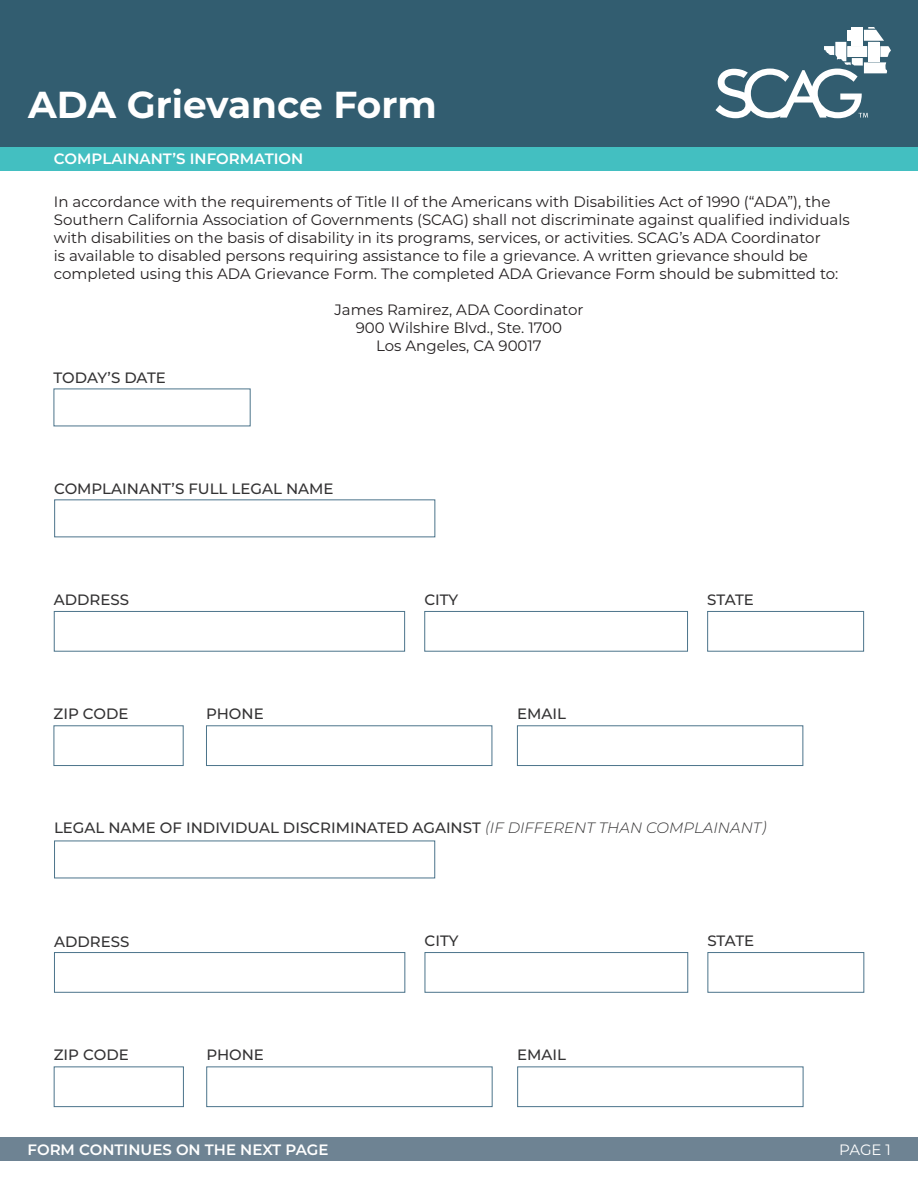
<style>
.page{position:relative;width:918px;height:1188px;background:#fff}
.page>*{position:absolute;margin:0;border:0;box-sizing:border-box;transform-origin:0 0}
.Body_text_Alt{font:700 37.5px "Montserrat";letter-spacing:-.005em;color:#fff}
.BT{font:15px/18px "Montserrat";color:#231f20}
.Field_Title{font:500 15px "Montserrat";color:#333233}
.BT-2{font:600 15px "Montserrat";color:#fff}
.BT-3{font:15px "Montserrat";color:#fff}
.s1{font-weight:300;font-style:italic}
</style>
<div class="page">
<div style="left:0;top:0;width:918px;height:147px;background:#325d70"></div>
<svg style="left:716px;top:27px;width:175px;height:91px"></svg>
<div style="left:0;top:1137px;width:918px;height:24px;background:#6e8393"></div>
<div style="left:54px;top:611px;width:351px;height:41px;background:#fff;border:1px solid #4c748b"></div>
<div style="left:424px;top:611px;width:264px;height:41px;background:#fff;border:1px solid #4c748b"></div>
<div style="left:707px;top:611px;width:157px;height:41px;background:#fff;border:1px solid #4c748b"></div>
<div style="left:54px;top:725px;width:130px;height:41px;background:#fff;border:1px solid #4c748b"></div>
<div style="left:206px;top:725px;width:286px;height:41px;background:#fff;border:1px solid #4c748b"></div>
<div style="left:517px;top:725px;width:286px;height:41px;background:#fff;border:1px solid #4c748b"></div>
<div style="left:54px;top:952px;width:351px;height:41px;background:#fff;border:1px solid #4c748b"></div>
<div style="left:425px;top:952px;width:263px;height:41px;background:#fff;border:1px solid #4c748b"></div>
<div style="left:707px;top:952px;width:157px;height:41px;background:#fff;border:1px solid #4c748b"></div>
<div style="left:54px;top:1066px;width:130px;height:41px;background:#fff;border:1px solid #4c748b"></div>
<div style="left:206px;top:1066px;width:287px;height:41px;background:#fff;border:1px solid #4c748b"></div>
<div style="left:517px;top:1066px;width:286px;height:41px;background:#fff;border:1px solid #4c748b"></div>
<div style="left:0;top:147px;width:918px;height:24px;background:#43bfc1"></div>
<p class="Body_text_Alt" style="left:28px;top:78px;width:410px">ADA Grievance Form</p>
<p class="BT-2" style="left:54px;top:148px;width:251px">COMPLAINANT’S INFORMATION</p>
<p class="BT" style="left:54px;top:192px;width:797px">In accordance with the requirements of Title II of the Americans with Disabilities Act of 1990 (“ADA”), the Southern California Association of Governments (SCAG) shall not discriminate against qualified individuals with disabilities on the basis of disability in its programs, services, or activities. SCAG’s ADA Coordinator<br>is available to disabled persons requiring assistance to file a grievance. A written grievance should be completed using this ADA Grievance Form. The completed ADA Grievance Form should be submitted to:</p>
<p class="BT" style="left:334px;top:300px;width:250px;text-align:center">James Ramirez, ADA Coordinator<br>900 Wilshire Blvd., Ste. 1700<br>Los Angeles, CA 90017</p>
<p class="Field_Title" style="left:54px;top:367px;width:114px">TODAY’S DATE</p>
<p class="Field_Title" style="left:54px;top:478px;width:281px">COMPLAINANT’S FULL LEGAL NAME</p>
<p class="Field_Title" style="left:54px;top:589px;width:77px">ADDRESS</p>
<p class="Field_Title" style="left:424px;top:589px;width:35px">CITY</p>
<p class="Field_Title" style="left:707px;top:589px;width:48px">STATE</p>
<p class="Field_Title" style="left:54px;top:703px;width:77px">ZIP CODE</p>
<p class="Field_Title" style="left:206px;top:703px;width:59px">PHONE</p>
<p class="Field_Title" style="left:517px;top:703px;width:50px">EMAIL</p>
<p class="Field_Title" style="left:54px;top:818px;width:714px">LEGAL NAME OF INDIVIDUAL DISCRIMINATED AGAINST <span class="s1">(IF DIFFERENT THAN COMPLAINANT)</span></p>
<p class="Field_Title" style="left:54px;top:931px;width:77px">ADDRESS</p>
<p class="Field_Title" style="left:425px;top:930px;width:35px">CITY</p>
<p class="Field_Title" style="left:707px;top:930px;width:48px">STATE</p>
<p class="Field_Title" style="left:54px;top:1044px;width:77px">ZIP CODE</p>
<p class="Field_Title" style="left:206px;top:1044px;width:59px">PHONE</p>
<p class="Field_Title" style="left:517px;top:1044px;width:50px">EMAIL</p>
<p class="BT-2" style="left:28px;top:1139px;width:302px">FORM CONTINUES ON THE NEXT PAGE</p>
<p class="BT-3" style="left:839px;top:1139px;width:53px">PAGE 1</p>
</div>
